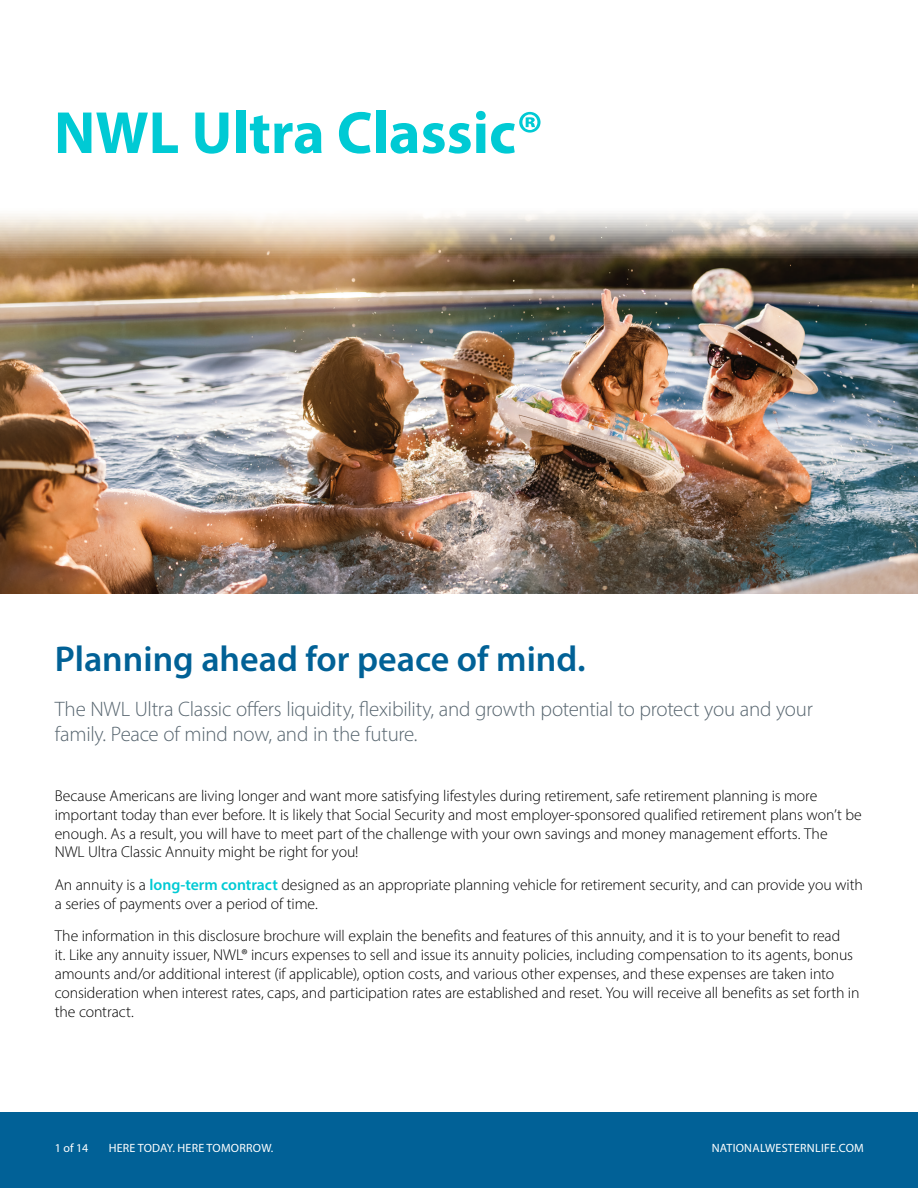
<style>
.page{position:relative;width:918px;height:1188px;background:#fff}
.page>*{position:absolute;margin:0;border:0;box-sizing:border-box;transform-origin:0 0}
.Paragraph_Headline{font:700 60px "Myriad Pro";color:#00cad4}
.t1{font:600 36px "Myriad Pro";color:#016196}
.t2{font:300 21px/25.2px "Myriad Pro";letter-spacing:-.015em;color:#586670}
.t3{font:300 15.75px/18.9px "Myriad Pro";letter-spacing:-.005em;color:#000}
.t4{font:12px "Myriad Pro";letter-spacing:.02em;color:#fff}
.s1{font-weight:600;color:#00cad4}
</style>
<div class="page">
<img style="left:0;top:213px;width:918px;height:381px">
<div style="left:0;top:1112px;width:918px;height:76px;background:#016197"></div>
<p class="Paragraph_Headline" style="left:54px;top:94px;width:491px">NWL Ultra Classic®</p>
<p class="t1" style="left:55px;top:636px;width:532px">Planning ahead for peace of mind.</p>
<p class="t2" style="left:55px;top:696px;width:760px">The NWL Ultra Classic offers liquidity, flexibility, and growth potential to protect you and your family. Peace of mind now, and in the future.</p>
<p class="t3" style="left:55px;top:786px;width:809px">Because Americans are living longer and want more satisfying lifestyles during retirement, safe retirement planning is more important today than ever before. It is likely that Social Security and most employer-sponsored qualified retirement plans won’t be enough. As a result, you will have to meet part of the challenge with your own savings and money management efforts. The<br>NWL Ultra Classic Annuity might be right for you!</p>
<p class="t3" style="left:55px;top:875px;width:810px">An annuity is a <span class="s1">long-term contract</span> designed as an appropriate planning vehicle for retirement security, and can provide you with a series of payments over a period of time.</p>
<p class="t3" style="left:55px;top:926px;width:806px">The information in this disclosure brochure will explain the benefits and features of this annuity, and it is to your benefit to read<br>it. Like any annuity issuer, NWL® incurs expenses to sell and issue its annuity policies, including compensation to its agents, bonus amounts and/or additional interest (if applicable), option costs, and various other expenses, and these expenses are taken into consideration when interest rates, caps, and participation rates are established and reset. You will receive all benefits as set forth in the contract.</p>
<p class="t4" style="left:55px;top:1141px;width:35px">1 of 14</p>
<p class="t4" style="left:109px;top:1141px;width:166px">HERE TODAY. HERE TOMORROW.</p>
<p class="t4" style="left:712px;top:1141px;width:154px">NATIONALWESTERNLIFE.COM</p>
</div>
